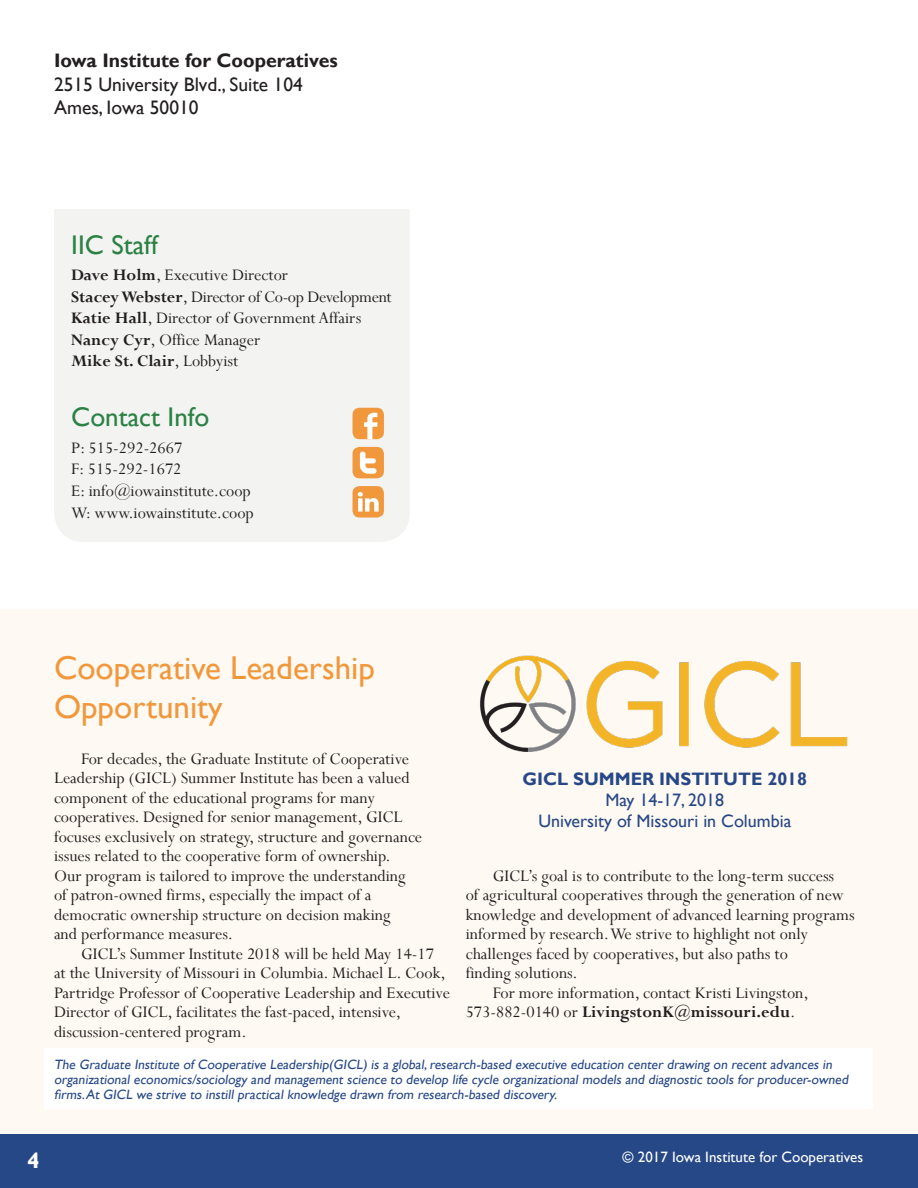
<style>
.page{position:relative;width:918px;height:1188px;background:#fff}
.page>*{position:absolute;margin:0;border:0;box-sizing:border-box;transform-origin:0 0}
.t1{font:33px/39px "Gill Sans";color:#f1983d}
.t2{font:27px "Gill Sans";color:#2c8145}
.t3{font:700 22.5px "Gill Sans";color:#fff}
.t4{font:19.5px "Gill Sans";color:#231f20}
.t5{font:700 19.5px "Gill Sans";color:#231f20}
.Paragraph_Style_1{font:18px/19.5px "Perpetua";color:#231f20}
.t6{font:18px/21px "Gill Sans";color:#274887;text-align:center}
.Paragraph_Style_1-2{font:18px "Perpetua";letter-spacing:-.02em;color:#231f20}
.t7{font:15px "Gill Sans";color:#fff}
.t8{font:13.5px/15px "Gill Sans";color:#274887}
.s1{font-weight:700}
</style>
<div class="page">
<div style="left:0;top:609px;width:918px;height:540px;background:#fef9f2"></div>
<div style="left:45px;top:1049px;width:828px;height:60px;background:#fff"></div>
<div style="left:0;top:1134px;width:918px;height:54px;background:#274887"></div>
<div style="left:54px;top:209px;width:356px;height:333px;background:#f3f3f2"></div>
<img style="left:480px;top:655px;width:368px;height:97px">
<div style="left:352px;top:447px;width:32px;height:31px;background:#f1983d;border-radius:7px"></div>
<svg style="left:360px;top:452px;width:17px;height:22px"></svg>
<div style="left:352px;top:486px;width:32px;height:32px;background:#f1983d;border-radius:7px"></div>
<div style="left:352px;top:408px;width:32px;height:31px;background:#f1983d;border-radius:7px"></div>
<svg style="left:364px;top:413px;width:13px;height:26px"></svg>
<svg style="left:358px;top:492px;width:21px;height:20px"></svg>
<p class="t5" style="left:54px;top:49px;width:285px">Iowa Institute for Cooperatives</p>
<p class="t4" style="left:54px;top:73px;width:250px">2515 University Blvd., Suite 104</p>
<p class="t4" style="left:54px;top:96px;width:146px">Ames, Iowa 50010</p>
<p class="t2" style="left:71px;top:229px;width:88px">IIC Staff</p>
<p class="Paragraph_Style_1" style="left:71px;top:265px;width:219px"><span class="s1">Dave Holm</span>, Executive Director</p>
<p class="Paragraph_Style_1-2" style="left:71px;top:285px;width:322px"><span class="s1">Stacey Webster</span>, Director of Co-op Development</p>
<p class="Paragraph_Style_1" style="left:71px;top:308px;width:292px"><span class="s1">Katie Hall</span>, Director of Government Affairs</p>
<p class="Paragraph_Style_1" style="left:71px;top:328px;width:191px;line-height:21.6px"><span class="s1">Nancy Cyr</span>, Office Manager<br><span class="s1">Mike St. Clair</span>, Lobbyist</p>
<p class="t2" style="left:71px;top:402px;width:139px">Contact Info</p>
<p class="Paragraph_Style_1" style="left:71px;top:437px;width:113px">P: 515-292-2667</p>
<p class="Paragraph_Style_1" style="left:71px;top:459px;width:112px">F: 515-292-1672</p>
<p class="Paragraph_Style_1" style="left:71px;top:481px;width:181px">E: info@iowainstitute.coop</p>
<p class="Paragraph_Style_1" style="left:71px;top:502px;width:184px">W: www.iowainstitute.coop</p>
<p class="t1" style="left:54px;top:649px;width:322px">Cooperative Leadership<br>Opportunity</p>
<p class="Paragraph_Style_1" style="left:54px;top:748px;width:370px;text-indent:27px">For decades, the Graduate Institute of Cooperative Leadership (GICL) Summer Institute has been a valued component of the educational programs for many cooperatives. Designed for senior management, GICL focuses exclusively on strategy, structure and governance issues related to the cooperative form of ownership.<br>Our program is tailored to improve the understanding of patron-owned firms, especially the impact of a democratic ownership structure on decision making<br>and performance measures.</p>
<p class="Paragraph_Style_1" style="left:54px;top:943px;width:398px;text-indent:27px">GICL’s Summer Institute 2018 will be held May 14-17 at the University of Missouri in Columbia. Michael L. Cook, Partridge Professor of Cooperative Leadership and Executive Director of GICL, facilitates the fast-paced, intensive, discussion-centered program.</p>
<p class="t6" style="left:523px;top:769px;width:286px"><span class="s1">GICL SUMMER INSTITUTE 2018<br></span>May 14-17, 2018<br>University of Missouri in Columbia</p>
<p class="Paragraph_Style_1" style="left:466px;top:865px;width:390px;text-indent:27px">GICL’s goal is to contribute to the long-term success<br>of agricultural cooperatives through the generation of new knowledge and development of advanced learning programs informed by research. We strive to highlight not only challenges faced by cooperatives, but also paths to<br>finding solutions.</p>
<p class="Paragraph_Style_1" style="left:466px;top:982px;width:345px;text-indent:27px">For more information, contact Kristi Livingston,<br>573-882-0140 or <span class="s1">LivingstonK@missouri.edu</span>.</p>
<p class="t8" style="left:54px;top:1057px;width:798px">The Graduate Institute of Cooperative Leadership(GICL) is a global,research-based executive education center drawing on recent advances in organizational economics/sociology and management science to develop life cycle organizational models and diagnostic tools for producer-owned firms.At GICL we strive to instill practical knowledge drawn from research-based discovery.</p>
<p class="t3" style="left:27px;top:1146px;width:14px">4</p>
<p class="t7" style="left:623px;top:1149px;width:242px">© 2017 Iowa Institute for Cooperatives</p>
</div>
